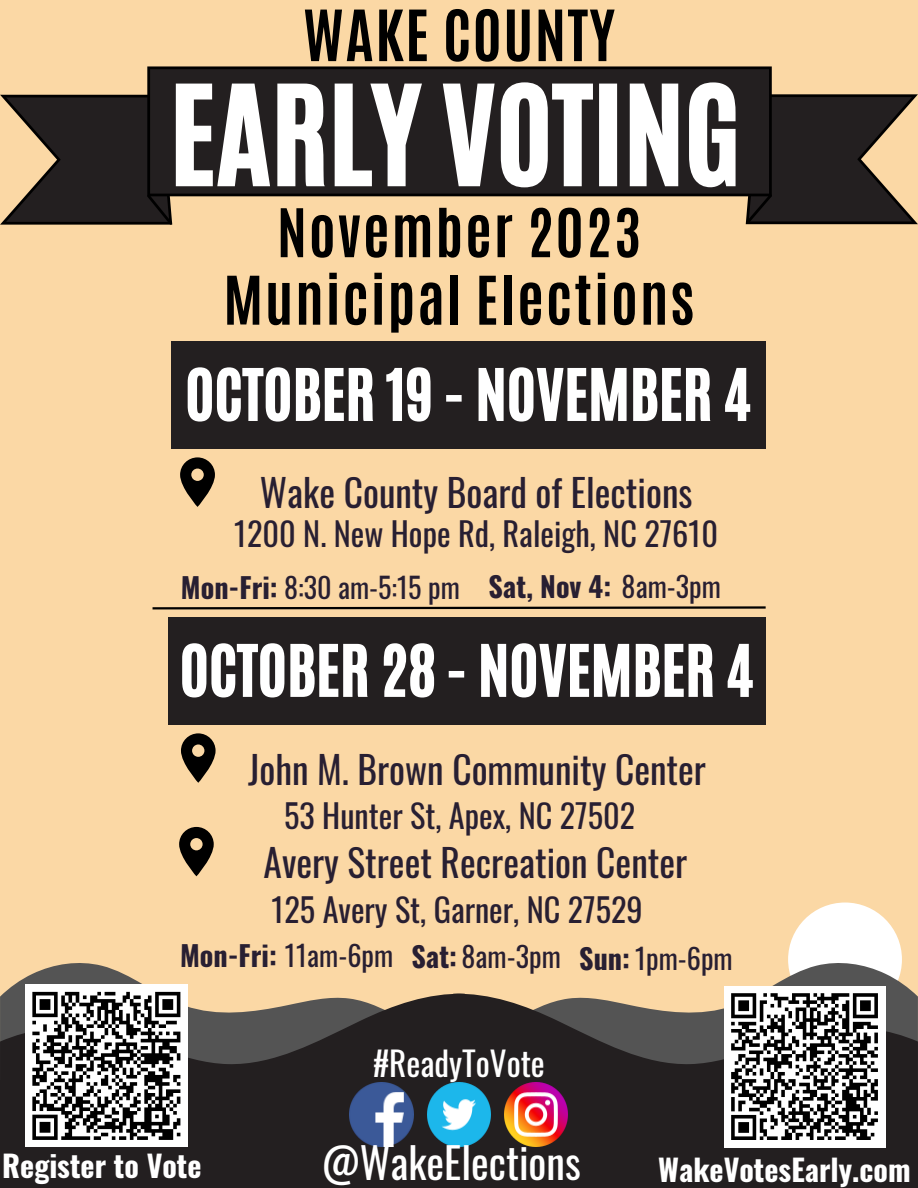
<style>
.page{position:relative;width:918px;height:1188px;background:#fbd8a5}
.page>*{position:absolute;margin:0;border:0;box-sizing:border-box;transform-origin:0 0}
.t1{font:116.25px "CA Generated";color:#fff}
.t2{font:60px "CA Generated";color:#fff}
.t3{font:700 60px "Antonio";letter-spacing:.025em;color:#000}
.t4{font:700 57px "Antonio";letter-spacing:.035em;color:#000}
.t5{font:42.15px "Oswald";color:#fff}
.t6{font:37.5px "Oswald";color:#281f32}
.t7{font:33.15px "Oswald";color:#fff}
.t8{font:32.25px "Oswald";color:#281f32}
.t9{font:700 30px "Oswald";color:#fff}
.t10{font:28.2px "Oswald";color:#281f32}
.t11{font:700 28.2px "Oswald";color:#281f32}
.s1{font-weight:700}
.s2{font-weight:400}
</style>
<div class="page">
<div style="left:788px;top:903px;width:114px;height:113px;background:#fff;border-radius:50%"></div>
<svg style="left:7px;top:963px;width:181px;height:27px"></svg>
<svg style="left:772px;top:961px;width:139px;height:29px;fill:#545454"></svg>
<div style="left:0;top:1080px;width:918px;height:108px;background:#231f20"></div>
<svg style="left:152px;top:606px;width:614px;height:4px"></svg>
<div style="left:168px;top:617px;width:597px;height:108px;background:#231f20"></div>
<svg style="left:0;top:95px;width:172px;height:130px"></svg>
<svg style="left:746px;top:94px;width:172px;height:130px"></svg>
<div style="left:147px;top:66px;width:625px;height:130px;background:#231f20"></div>
<div style="left:171px;top:342px;width:594px;height:107px;background:#231f20"></div>
<svg style="left:180px;top:457px;width:35px;height:50px"></svg>
<svg style="left:181px;top:733px;width:35px;height:50px"></svg>
<svg style="left:179px;top:827px;width:35px;height:49px"></svg>
<img style="left:519px;top:1142px;width:34px;height:4px">
<img style="left:364px;top:1142px;width:35px;height:4px">
<img style="left:442px;top:1142px;width:34px;height:4px">
<div style="left:724px;top:986px;width:161px;height:161px;background:#fff"></div>
<div style="left:25px;top:985px;width:163px;height:162px;background:#fff"></div>
<svg style="left:0;top:990px;width:918px;height:152px"></svg>
<p class="t3" style="left:303px;top:-7px;width:313px">WAKE COUNTY</p>
<p class="t1" style="left:170px;top:52px;width:573px">EARLY VOTING</p>
<p class="t4" style="left:277px;top:192px;width:365px">November 2023</p>
<p class="t4" style="left:224px;top:260px;width:472px">Municipal Elections</p>
<p class="t2" style="left:185px;top:352px;width:567px">OCTOBER 19 - NOVEMBER 4</p>
<p class="t6" style="left:260px;top:463px;width:434px">Wake County Board of Elections</p>
<p class="t8" style="left:234px;top:509px;width:485px">1200 N. New Hope Rd, Raleigh, NC 27610</p>
<p class="t10" style="left:181px;top:565px;width:280px"><span class="s1">Mon-Fri:</span> 8:30 am-5:15 pm</p>
<p class="t11" style="left:489px;top:564px;width:234px">Sat, Nov 4: <span class="s2">8am-3pm</span></p>
<p class="t2" style="left:180px;top:628px;width:575px">OCTOBER 28 - NOVEMBER 4</p>
<p class="t6" style="left:248px;top:740px;width:459px">John M. Brown Community Center</p>
<p class="t8" style="left:284px;top:791px;width:353px">53 Hunter St, Apex, NC 27502</p>
<p class="t6" style="left:264px;top:833px;width:425px">Avery Street Recreation Center</p>
<p class="t8" style="left:272px;top:884px;width:373px">125 Avery St, Garner, NC 27529</p>
<p class="t11" style="left:180px;top:934px;width:215px">Mon-Fri: <span class="s2">11am-6pm</span></p>
<p class="t10" style="left:412px;top:934px;width:151px"><span class="s1">Sat:</span> 8am-3pm</p>
<p class="t10" style="left:579px;top:937px;width:155px"><span class="s1">Sun:</span> 1pm-6pm</p>
<p class="t9" style="left:2px;top:1142px;width:201px">Register to Vote</p>
<p class="t7" style="left:373px;top:1038px;width:173px">#ReadyToVote</p>
<p class="t5" style="left:322px;top:1129px;width:260px">@WakeElections</p>
<p class="t9" style="left:658px;top:1146px;width:254px">WakeVotesEarly.com</p>
</div>
